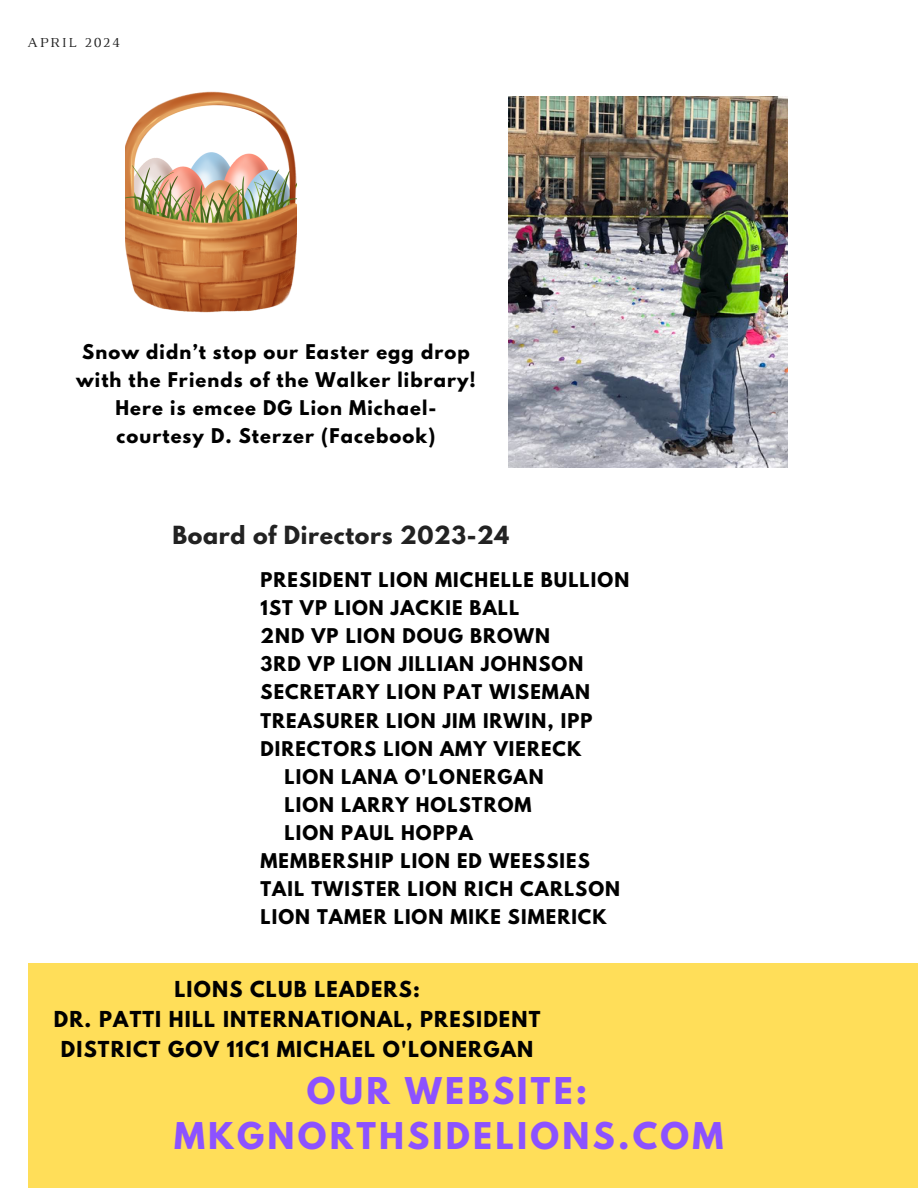
<style>
.page{position:relative;width:918px;height:1188px;background:#fff}
.page>*{position:absolute;margin:0;border:0;box-sizing:border-box;transform-origin:0 0}
.t1{font:700 32.7px/45px "League Spartan";letter-spacing:.1em;color:#8c52ff;text-align:center}
.t2{font:700 22.05px "League Spartan";letter-spacing:.03em;color:#222}
.t3{font:700 19.5px/30.3px "League Spartan";letter-spacing:.06em;color:#000;text-align:center}
.t4{font:700 18px/28.2px "League Spartan";letter-spacing:.06em;color:#000;text-align:center}
.t5{font:13.95px "Luthier";letter-spacing:.14em;color:#222}
</style>
<div class="page">
<div style="left:28px;top:963px;width:890px;height:225px;background:#ffde59"></div>
<img style="left:508px;top:97px;width:279px;height:371px">
<img style="left:126px;top:92px;width:171px;height:220px">
<h4 class="t5" style="left:28px;top:38px;width:94px">APRIL 2024</h4>
<p class="t4" style="left:76px;top:340px;width:401px">Snow didn’t stop our Easter egg drop with the Friends of the Walker library!<br>Here is emcee DG Lion Michael&shy;courtesy D. Sterzer (Facebook)</p>
<p class="t2" style="left:172px;top:524px;width:338px">Board of Directors 2023-24</p>
<p class="t4" style="left:261px;top:568px;width:370px">PRESIDENT LION MICHELLE BULLION</p>
<p class="t4" style="left:261px;top:596px;width:260px">1ST VP LION JACKIE BALL</p>
<p class="t4" style="left:261px;top:624px;width:291px">2ND VP LION DOUG BROWN</p>
<p class="t4" style="left:261px;top:652px;width:324px">3RD VP LION JILLIAN JOHNSON</p>
<p class="t4" style="left:261px;top:680px;width:331px">SECRETARY LION PAT WISEMAN</p>
<p class="t4" style="left:261px;top:709px;width:333px">TREASURER LION JIM IRWIN, IPP</p>
<p class="t4" style="left:261px;top:737px;width:322px">DIRECTORS LION AMY VIERECK</p>
<p class="t4" style="left:284px;top:765px;width:261px">LION LANA O'LONERGAN</p>
<p class="t4" style="left:284px;top:793px;width:249px">LION LARRY HOLSTROM</p>
<p class="t4" style="left:284px;top:821px;width:190px">LION PAUL HOPPA</p>
<p class="t4" style="left:261px;top:849px;width:331px">MEMBERSHIP LION ED WEESSIES</p>
<p class="t4" style="left:261px;top:877px;width:361px">TAIL TWISTER LION RICH CARLSON</p>
<p class="t4" style="left:261px;top:905px;width:348px">LION TAMER LION MIKE SIMERICK</p>
<p class="t3" style="left:54px;top:976px;width:488px">LIONS CLUB LEADERS:<br>DR. PATTI HILL INTERNATIONAL, PRESIDENT<br>DISTRICT GOV 11C1 MICHAEL O'LONERGAN</p>
<p class="t1" style="left:174px;top:1073px;width:551px">OUR WEBSITE:<br>MKGNORTHSIDELIONS.COM</p>
</div>
